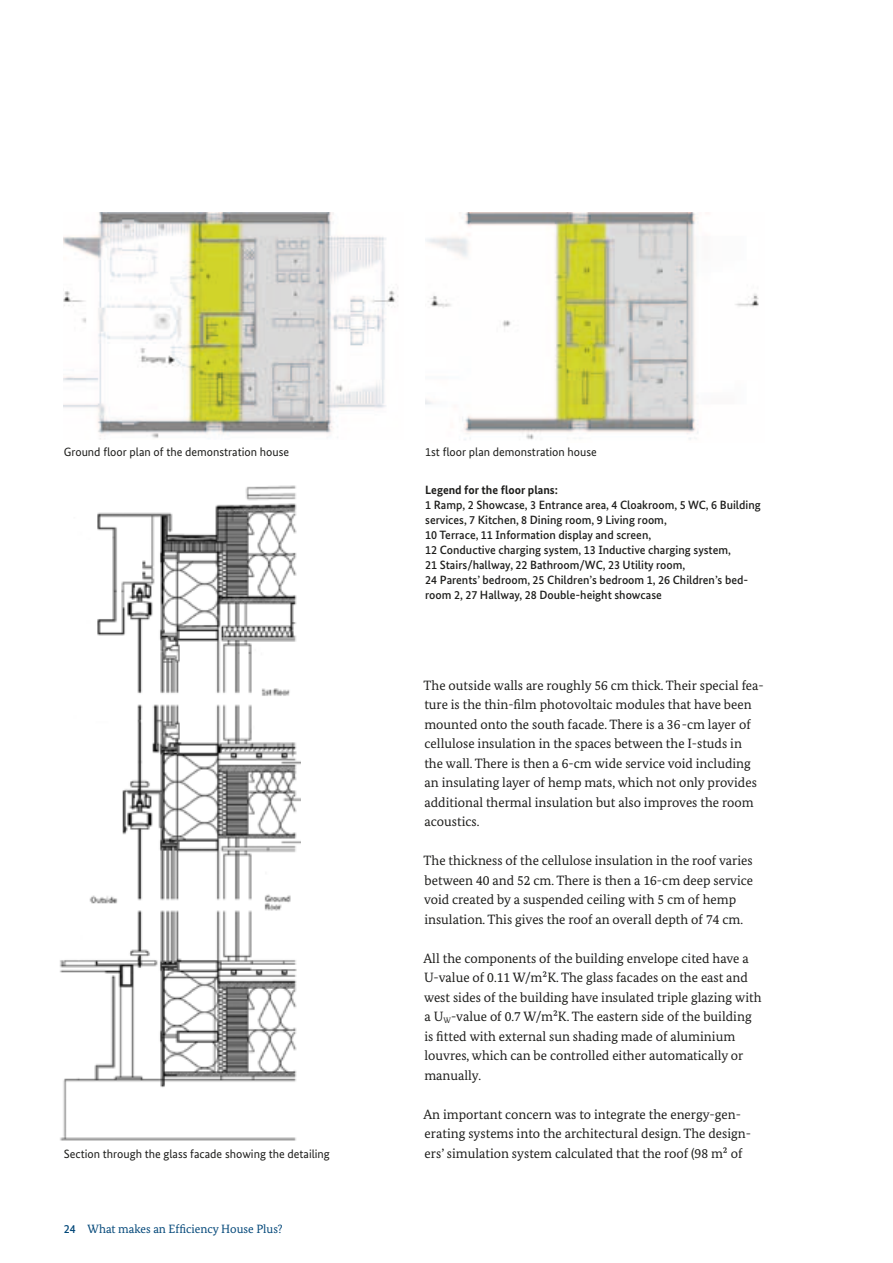
<style>
.page{position:relative;width:893px;height:1263px;background:#fff}
.page>*{position:absolute;margin:0;border:0;box-sizing:border-box;transform-origin:0 0}
.t1{font:13.5px/19.5px "Bundes Serif";color:#1d1d1b}
.t2{font:500 12px/15px "Bundes Sans";color:#1d1d1b}
.t3{font:12px "Bundes Sans";color:#1d1d1b}
.t4{font:12px "Bundes Serif";color:#004678}
.t5{font:700 12px "Bundes Sans";color:#1d1d1b}
.s1{font-family:"Bundes Sans";font-weight:500}
</style>
<div class="page">
<img style="left:59px;top:485px;width:242px;height:656px">
<img style="left:64px;top:213px;width:334px;height:226px">
<img style="left:425px;top:213px;width:334px;height:227px">
<p class="t3" style="left:64px;top:444px;width:227px">Ground floor plan of the demonstration house</p>
<p class="t3" style="left:425px;top:444px;width:173px">1st floor plan demonstration house</p>
<p class="t5" style="left:425px;top:482px;width:134px">Legend for the floor plans:</p>
<p class="t2" style="left:425px;top:497px;width:337px">1 Ramp, 2 Showcase, 3 Entrance area, 4 Cloakroom, 5 WC, 6 Building services, 7 Kitchen, 8 Dining room, 9 Living room,<br>10 Terrace, 11 Information display and screen,<br>12 Conductive charging system, 13 Inductive charging system,<br>21 Stairs/hallway, 22 Bathroom/WC, 23 Utility room,<br>24 Parents’ bedroom, 25 Children’s bedroom 1, 26 Children’s bed&shy;room 2, 27 Hallway, 28 Double-height showcase</p>
<p class="t1" style="left:424px;top:675px;width:342px">The outside walls are roughly 56 cm thick. Their special fea&shy;ture is the thin-film photovoltaic modules that have been mounted onto the south facade. There is a 36-cm layer of cellulose insulation in the spaces between the I-studs in<br>the wall. There is then a 6-cm wide service void including an insulating layer of hemp mats, which not only provides additional thermal insulation but also improves the room acoustics.</p>
<p class="t1" style="left:424px;top:850px;width:331px">The thickness of the cellulose insulation in the roof varies between 40 and 52 cm. There is then a 16-cm deep service void created by a suspended ceiling with 5 cm of hemp insulation. This gives the roof an overall depth of 74 cm.</p>
<p class="t1" style="left:423px;top:948px;width:339px">All the components of the building envelope cited have a U-value of 0.11 W/m²K. The glass facades on the east and west sides of the building have insulated triple glazing with a U<sub>W</sub>-value of 0.7 W/m²K. The eastern side of the building is fitted with external sun shading made of aluminium louvres, which can be controlled either automatically or manually.</p>
<p class="t1" style="left:423px;top:1104px;width:329px">An important concern was to integrate the energy-gen&shy;erating systems into the architectural design. The design-</p>
<p class="t3" style="left:64px;top:1146px;width:268px">Section through the glass facade showing the detailing</p>
<p class="t1" style="left:425px;top:1143px;width:319px">ers’ simulation system calculated that the roof (98 m² of</p>
<p class="t4" style="left:64px;top:1222px;width:220px"><span class="s1">24</span> What makes an Efficiency House Plus?</p>
</div>
